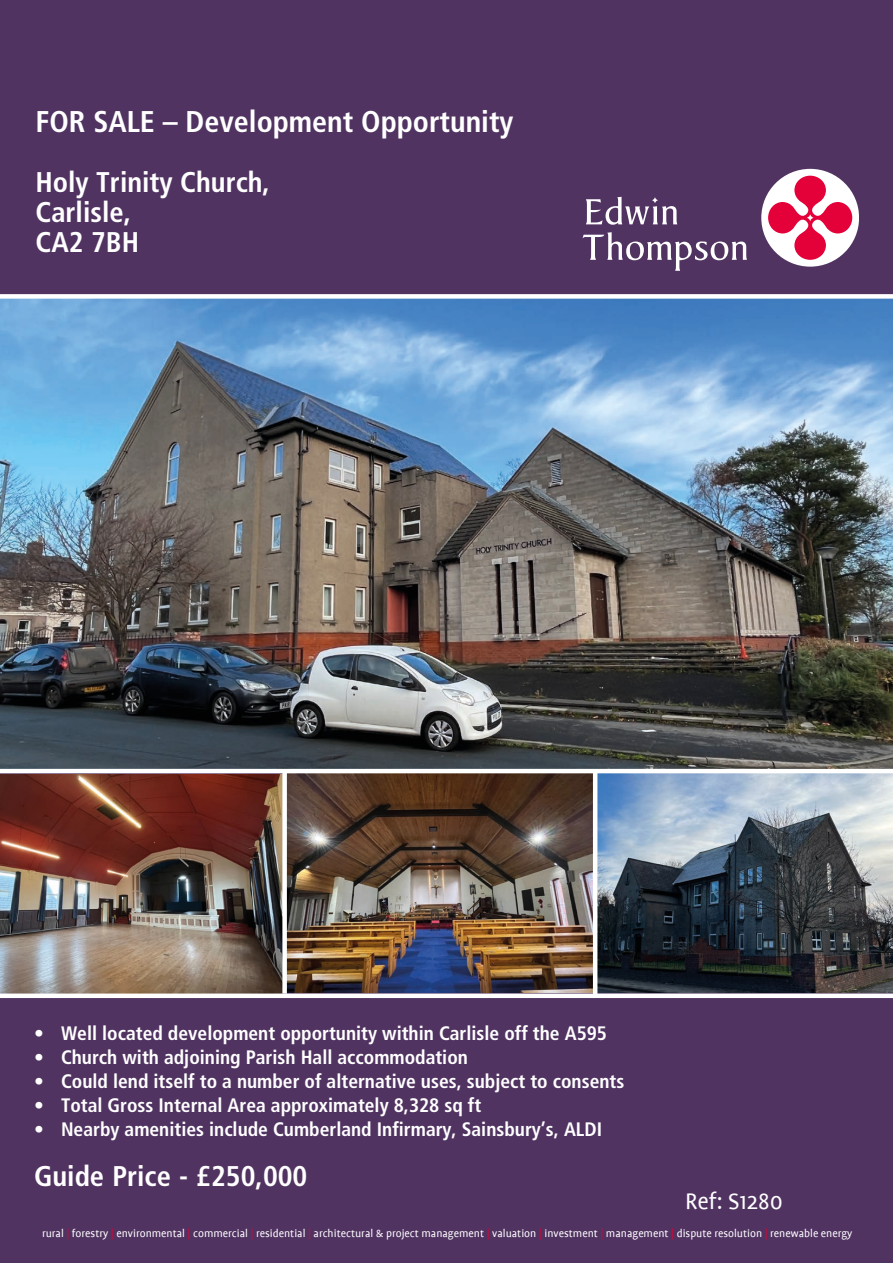
<style>
.page{position:relative;width:893px;height:1263px;background:#513362}
.page>*{position:absolute;margin:0;border:0;box-sizing:border-box;transform-origin:0 0}
.t1{font:700 condensed 30px "Frutiger";color:#fff}
.t2{font:700 condensed 28.5px/30px "Frutiger";color:#fff}
.t3{font:25.5px "Profile";color:#fff}
.t4{font:700 condensed 19.5px "Frutiger";color:#fff}
.t5{font:12px "Profile";color:#fff}
.s1{color:#d30536}
</style>
<div class="page">
<div style="left:761px;top:169px;width:98px;height:98px;background:#fff;border-radius:50%"></div>
<svg style="left:768px;top:176px;width:84px;height:84px"></svg>
<svg style="left:583px;top:232px;width:164px;height:39px"></svg>
<svg style="left:586px;top:197px;width:91px;height:28px"></svg>
<img style="left:0;top:299px;width:893px;height:470px">
<img style="left:0;top:773px;width:893px;height:220px">
<img style="left:287px;top:773px;width:306px;height:219px">
<svg style="left:597px;top:773px;width:296px;height:219px;background:#5c6772"></svg>
<div style="left:0;top:993px;width:893px;height:5px;background:#fff"></div>
<hr style="left:0;top:769px;width:893px;height:4px;background:#fff">
<div style="left:282px;top:770px;width:5px;height:224px;background:#fff"></div>
<hr style="left:593px;top:771px;width:4px;height:224px;background:#fff">
<div style="left:0;top:294px;width:893px;height:5px;background:#fff"></div>
<h1 class="t1" style="left:36px;top:104px;width:479px">FOR SALE – Development Opportunity</h1>
<h2 class="t2" style="left:36px;top:167px;width:236px">Holy Trinity Church,<br>Carlisle,<br>CA2 7BH</h2>
<p class="t4" style="left:34px;top:1022px;width:575px">• Well located development opportunity within Carlisle off the A595</p>
<p class="t4" style="left:34px;top:1046px;width:435px">• Church with adjoining Parish Hall accommodation</p>
<p class="t4" style="left:34px;top:1070px;width:592px">• Could lend itself to a number of alternative uses, subject to consents</p>
<p class="t4" style="left:34px;top:1094px;width:449px">• Total Gross Internal Area approximately 8,328 sq ft</p>
<p class="t4" style="left:34px;top:1118px;width:570px">• Nearby amenities include Cumberland Infirmary, Sainsbury’s, ALDI</p>
<h2 class="t2" style="left:34px;top:1161px;width:275px">Guide Price - £250,000</h2>
<h3 class="t3" style="left:685px;top:1188px;width:99px">Ref: S1280</h3>
<p class="t5" style="left:42px;top:1227px;width:812px">rural <span class="s1">|</span> forestry <span class="s1">|</span> environmental <span class="s1">|</span> commercial <span class="s1">|</span> residential <span class="s1">|</span> architectural &amp; project management <span class="s1">|</span> valuation <span class="s1">|</span> investment <span class="s1">|</span> management <span class="s1">|</span> dispute resolution <span class="s1">|</span> renewable energy</p>
</div>
